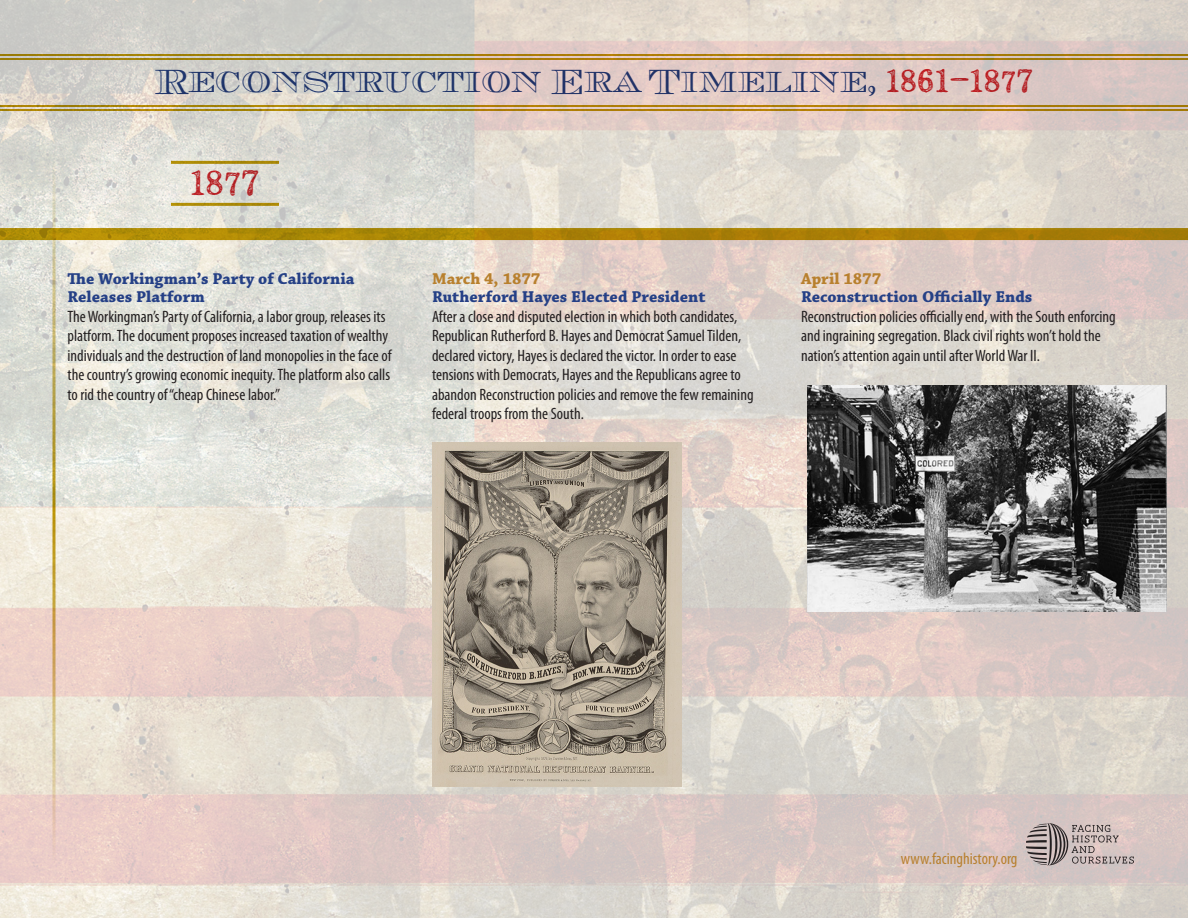
<style>
.page{position:relative;width:1188px;height:918px;background:#fff}
.page>*{position:absolute;margin:0;border:0;box-sizing:border-box;transform-origin:0 0}
.t1{font:300 36px "Appareo";color:#d2232a}
.t2{font:33px "Chevalier Ope DCD";color:#254086}
.text-left{font:condensed 16.5px/19.5px "Myriad Pro";color:#231f20}
.over-photo-caption{font:16.5px/18px "Chaparral Pro Bold Capt";color:#254086}
.t3{font:condensed 16.5px "Myriad Pro";color:#b8802e}
.over-photo-caption-2{font:16.5px "Chaparral Pro Bold Capt";color:#b8802e}
.s1{font-family:"Appareo";font-weight:300;color:#d2232a}
</style>
<div class="page">
<img style="left:0;top:0;width:1188px;height:918px">
<hr style="left:0;top:54px;width:1188px;height:2px;background:#c39d08">
<hr style="left:0;top:58px;width:1188px;height:2px;background:#c39d08">
<hr style="left:0;top:105px;width:1188px;height:2px;background:#c39d08">
<hr style="left:0;top:109px;width:1188px;height:2px;background:#c39d08">
<svg style="left:1026px;top:823px;width:108px;height:43px;background:#b1a3a2"></svg>
<hr style="left:171px;top:161px;width:108px;height:3px;background:#c39d08">
<hr style="left:171px;top:203px;width:108px;height:3px;background:#c39d08">
<svg style="left:0;top:228px;width:1188px;height:12px;background:#ac8406"></svg>
<img style="left:807px;top:385px;width:360px;height:227px">
<img style="left:432px;top:443px;width:249px;height:344px">
<svg style="left:52px;top:161px;width:4px;height:705px;background:#cfba82"></svg>
<h2 class="t2" style="left:155px;top:60px;width:880px">Reconstruction Era Timeline, <span class="s1">1861–1877</span></h2>
<h1 class="t1" style="left:190px;top:158px;width:71px">1877</h1>
<p class="over-photo-caption" style="left:68px;top:270px;width:289px">The Workingman’s Party of California<br>Releases Platform</p>
<p class="text-left" style="left:68px;top:306px;width:326px">The Workingman’s Party of California, a labor group, releases its platform. The document proposes increased taxation of wealthy individuals and the destruction of land monopolies in the face of the country’s growing economic inequity. The platform also calls to rid the country of “cheap Chinese labor.”</p>
<p class="over-photo-caption-2" style="left:432px;top:269px;width:110px">March 4, 1877</p>
<p class="over-photo-caption" style="left:432px;top:288px;width:275px">Rutherford Hayes Elected President</p>
<p class="text-left" style="left:432px;top:306px;width:323px">After a close and disputed election in which both candidates, Republican Rutherford B. Hayes and Democrat Samuel Tilden, declared victory, Hayes is declared the victor. In order to ease tensions with Democrats, Hayes and the Republicans agree to abandon Reconstruction policies and remove the few remaining federal troops from the South.</p>
<p class="over-photo-caption-2" style="left:801px;top:269px;width:82px">April 1877</p>
<p class="over-photo-caption" style="left:801px;top:288px;width:233px">Reconstruction Officially Ends</p>
<p class="text-left" style="left:801px;top:306px;width:316px">Reconstruction policies officially end, with the South enforcing and ingraining segregation. Black civil rights won’t hold the nation’s attention again until after World War II.</p>
<p class="t3" style="left:901px;top:849px;width:118px">www.facinghistory.org</p>
</div>
